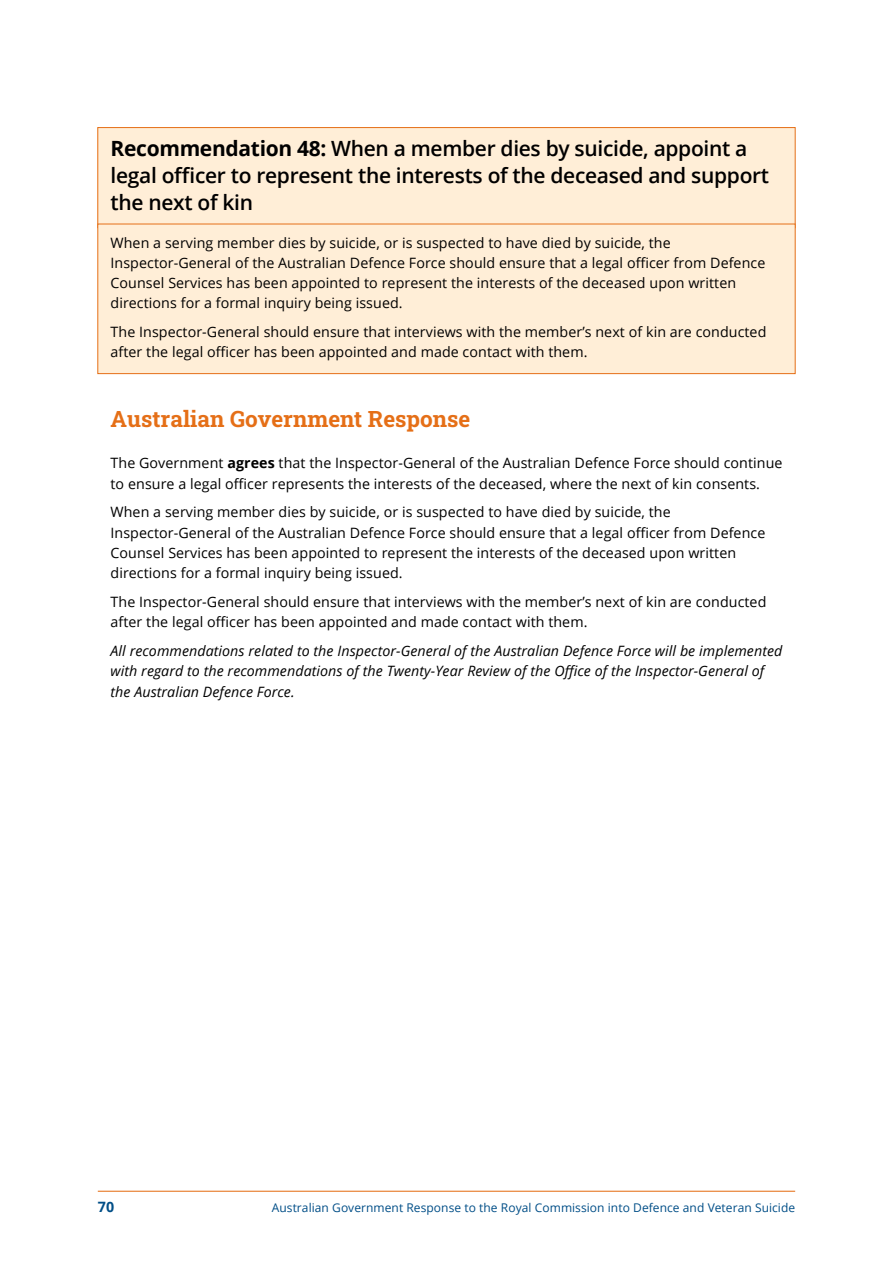
<style>
.page{position:relative;width:893px;height:1263px;background:#fff}
.page>*{position:absolute;margin:0;border:0;box-sizing:border-box;transform-origin:0 0}
.t1{font:22.5px "Roboto Slab";color:#e56f17}
.t2{font:600 21px/27px "Open Sans";letter-spacing:-.015em;color:#000}
.t3{font:14.25px/20.2px "Open Sans";letter-spacing:.005em;color:#000}
.t4{font:italic 14.25px/20.2px "Open Sans";letter-spacing:.005em;color:#000}
.t5{font:700 14.25px "Open Sans";color:#004e87}
.t6{font:12px "Open Sans";letter-spacing:.005em;color:#004e87}
.s1{font-weight:700}
</style>
<div class="page">
<hr style="left:98px;top:1191px;width:697px;height:1px;background:#e56f17">
<div style="left:98px;top:128px;width:697px;height:100px;background:#ffeed7"></div>
<div style="left:98px;top:127px;width:697px;height:101px;border:1px solid #e56f17"></div>
<div style="left:98px;top:224px;width:697px;height:150px;background:#ffeed7;border:1px solid #e56f17"></div>
<h2 class="t2" style="left:111px;top:135px;width:660px"><span class="s1">Recommendation 48:</span> When a member dies by suicide, appoint a legal officer to represent the interests of the deceased and support the next of kin</h2>
<p class="t3" style="left:111px;top:232px;width:656px">When a serving member dies by suicide, or is suspected to have died by suicide, the Inspector‑General of the Australian Defence Force should ensure that a legal officer from Defence Counsel Services has been appointed to represent the interests of the deceased upon written directions for a formal inquiry being issued.</p>
<p class="t3" style="left:111px;top:321px;width:657px">The Inspector‑General should ensure that interviews with the member’s next of kin are conducted after the legal officer has been appointed and made contact with them.</p>
<h1 class="t1" style="left:111px;top:403px;width:361px">Australian Government Response</h1>
<p class="t3" style="left:111px;top:453px;width:673px">The Government <span class="s1">agrees</span> that the Inspector-General of the Australian Defence Force should continue to ensure a legal officer represents the interests of the deceased, where the next of kin consents.</p>
<p class="t3" style="left:111px;top:502px;width:656px">When a serving member dies by suicide, or is suspected to have died by suicide, the Inspector‑General of the Australian Defence Force should ensure that a legal officer from Defence Counsel Services has been appointed to represent the interests of the deceased upon written directions for a formal inquiry being issued.</p>
<p class="t3" style="left:111px;top:591px;width:657px">The Inspector-General should ensure that interviews with the member’s next of kin are conducted after the legal officer has been appointed and made contact with them.</p>
<p class="t4" style="left:111px;top:640px;width:673px">All recommendations related to the Inspector-General of the Australian Defence Force will be implemented with regard to the recommendations of the Twenty-Year Review of the Office of the Inspector-General of the Australian Defence Force.</p>
<p class="t5" style="left:98px;top:1196px;width:18px">70</p>
<p class="t6" style="left:272px;top:1199px;width:525px">Australian Government Response to the Royal Commission into Defence and Veteran Suicide</p>
</div>
